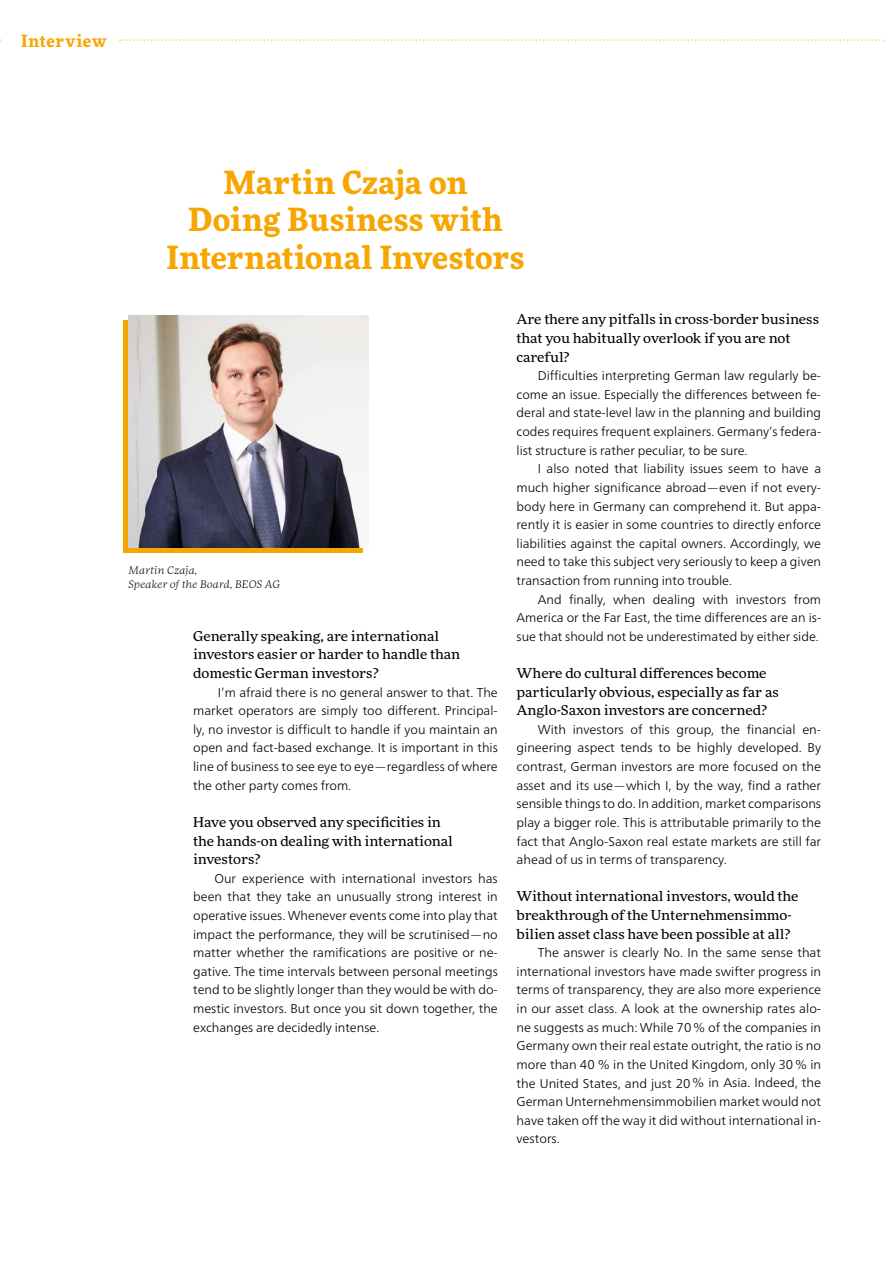
<style>
.page{position:relative;width:885px;height:1263px;background:#fff}
.page>*{position:absolute;margin:0;border:0;box-sizing:border-box;transform-origin:0 0}
.t1{font:700 31.5px/37.2px "More Pro";letter-spacing:.01em;color:#f7a600;text-align:center}
.t2{font:700 16.5px "More Pro";letter-spacing:.045em;color:#f7a600}
.t3{font:expanded 13.5px/18.6px "More Pro";color:#000}
.t4{font:300 12.75px/18.6px "Frutiger Neue LTW1 G";color:#000;text-align:justify}
.t5{font:italic 300 expanded 10.5px/13.5px "More Pro";letter-spacing:.025em;color:#000}
</style>
<div class="page">
<svg style="left:120px;top:40px;width:765px;height:1px"></svg>
<div style="left:123px;top:320px;width:240px;height:233px;background:#f7a600"></div>
<img style="left:128px;top:315px;width:240px;height:233px">
<p class="t2" style="left:21px;top:28px;width:87px">Interview</p>
<h1 class="t1" style="left:166px;top:161px;width:359px">Martin Czaja on<br>Doing Business with<br>International Investors</h1>
<p class="t5" style="left:128px;top:563px;width:153px">Martin Czaja,<br>Speaker of the Board, BEOS AG</p>
<p class="t3" style="left:193px;top:626px;width:268px">Generally speaking, are international investors easier or harder to handle than domestic German investors?</p>
<p class="t4" style="left:193px;top:683px;width:306px;text-indent:25px">I’m afraid there is no general answer to that. The market operators are simply too different. Principal&shy;ly, no investor is difficult to handle if you maintain an open and fact-based exchange. It is important in this line of business to see eye to eye—regardless of where the other party comes from.</p>
<p class="t3" style="left:193px;top:812px;width:261px">Have you observed any specificities in the hands-on dealing with international investors?</p>
<p class="t4" style="left:193px;top:869px;width:306px;text-indent:21px">Our experience with international investors has been that they take an unusually strong interest in operative issues. Whenever events come into play that impact the performance, they will be scrutinised—no matter whether the ramifications are positive or ne&shy;gative. The time intervals between personal meetings tend to be slightly longer than they would be with do&shy;mestic investors. But once you sit down together, the exchanges are decidedly intense.</p>
<p class="t3" style="left:516px;top:309px;width:304px">Are there any pitfalls in cross-border business that you habitually overlook if you are not careful?</p>
<p class="t4" style="left:516px;top:366px;width:306px;text-indent:21px">Difficulties interpreting German law regularly be&shy;come an issue. Especially the differences between fe&shy;deral and state-level law in the planning and building codes requires frequent explainers. Germany’s federa&shy;list structure is rather peculiar, to be sure.</p>
<p class="t4" style="left:516px;top:459px;width:306px;text-indent:21px">I also noted that liability issues seem to have a much higher significance abroad—even if not every&shy;body here in Germany can comprehend it. But appa&shy;rently it is easier in some countries to directly enforce liabilities against the capital owners. Accordingly, we need to take this subject very seriously to keep a given transaction from running into trouble.</p>
<p class="t4" style="left:516px;top:590px;width:306px;text-indent:21px">And finally, when dealing with investors from America or the Far East, the time differences are an is&shy;sue that should not be underestimated by either side.</p>
<p class="t3" style="left:516px;top:663px;width:264px">Where do cultural differences become particularly obvious, especially as far as<br>Anglo-Saxon investors are concerned?</p>
<p class="t4" style="left:516px;top:720px;width:306px;text-indent:21px">With investors of this group, the financial en&shy;gineering aspect tends to be highly developed. By contrast, German investors are more focused on the asset and its use—which I, by the way, find a rather sensible things to do. In addition, market comparisons play a bigger role. This is attributable primarily to the fact that Anglo-Saxon real estate markets are still far ahead of us in terms of transparency.</p>
<p class="t3" style="left:516px;top:886px;width:283px">Without international investors, would the breakthrough of the Unternehmensimmo&shy;bilien asset class have been possible at all?</p>
<p class="t4" style="left:516px;top:943px;width:306px;text-indent:21px">The answer is clearly No. In the same sense that international investors have made swifter progress in terms of transparency, they are also more experience in our asset class. A look at the ownership rates alo&shy;ne suggests as much: While 70% of the companies in Germany own their real estate outright, the ratio is no more than 40 % in the United Kingdom, only 30% in the United States, and just 20% in Asia. Indeed, the German Unternehmensimmobilien market would not have taken off the way it did without international in&shy;vestors.</p>
</div>
